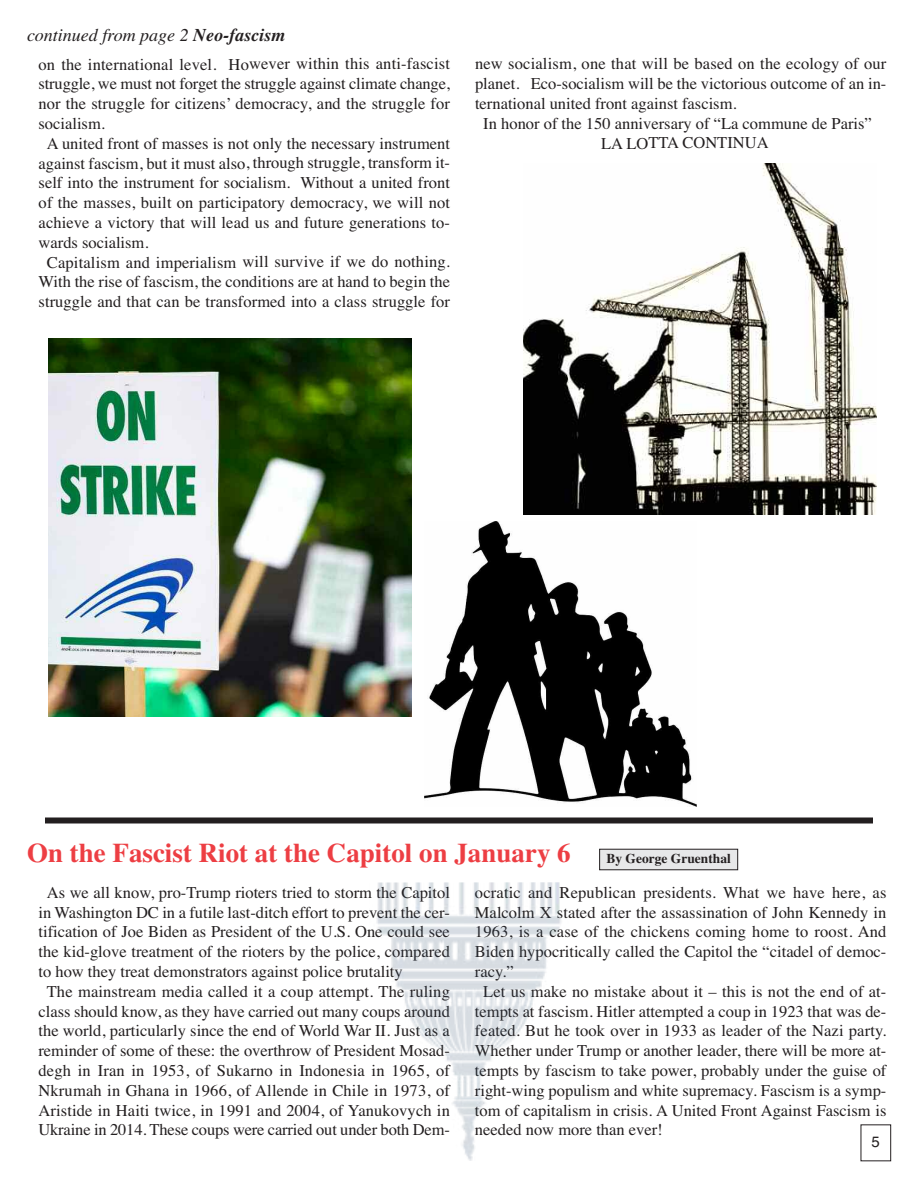
<style>
.page{position:relative;width:918px;height:1188px;background:#fff}
.page>*{position:absolute;margin:0;border:0;box-sizing:border-box;transform-origin:0 0}
.t1{font:700 27px "Times";color:#ed3e43}
.t2{font:italic 18px "Times";color:#231f20}
.t3{font:16.5px "Times";color:#231f20}
.t4{font:15px "Helvetica";color:#231f20}
.t5{font:700 13.5px "Times";color:#231f20}
.s1{font-weight:700}
</style>
<div class="page">
<img style="left:523px;top:163px;width:353px;height:352px">
<img style="left:49px;top:339px;width:363px;height:378px">
<img style="left:376px;top:882px;width:185px;height:279px">
<div style="left:861px;top:1124px;width:30px;height:37px;border:1px solid #231f20"></div>
<div style="left:600px;top:849px;width:138px;height:21px;background:#e7e8e9"></div>
<div style="left:599px;top:849px;width:139px;height:21px;border:1px solid #231f20"></div>
<div style="left:45px;top:818px;width:828px;height:6px;background:#231f20"></div>
<img style="left:424px;top:522px;width:273px;height:285px">
<p class="t2" style="left:27px;top:24px;width:260px">continued from page 2 <span class="s1">Neo-fascism</span></p>
<p class="t3" style="left:39px;top:54px;width:413px">on the international level. However within this anti-fascist</p>
<p class="t3" style="left:39px;top:74px;width:413px">struggle, we must not forget the struggle against climate change,</p>
<p class="t3" style="left:39px;top:94px;width:413px">nor the struggle for citizens’ democracy, and the struggle for</p>
<p class="t3" style="left:39px;top:114px;width:68px">socialism.</p>
<p class="t3" style="left:47px;top:133px;width:405px">A united front of masses is not only the necessary instrument</p>
<p class="t3" style="left:39px;top:153px;width:413px">against fascism, but it must also, through struggle, transform it-</p>
<p class="t3" style="left:39px;top:173px;width:413px">self into the instrument for socialism. Without a united front</p>
<p class="t3" style="left:39px;top:193px;width:413px">of the masses, built on participatory democracy, we will not</p>
<p class="t3" style="left:39px;top:213px;width:413px">achieve a victory that will lead us and future generations to-</p>
<p class="t3" style="left:39px;top:232px;width:111px">wards socialism.</p>
<p class="t3" style="left:47px;top:252px;width:405px">Capitalism and imperialism will survive if we do nothing.</p>
<p class="t3" style="left:39px;top:272px;width:413px">With the rise of fascism, the conditions are at hand to begin the</p>
<p class="t3" style="left:39px;top:292px;width:413px">struggle and that can be transformed into a class struggle for</p>
<p class="t3" style="left:475px;top:54px;width:413px">new socialism, one that will be based on the ecology of our</p>
<p class="t3" style="left:475px;top:74px;width:413px">planet. Eco-socialism will be the victorious outcome of an in-</p>
<p class="t3" style="left:475px;top:94px;width:263px">ternational united front against fascism.</p>
<p class="t3" style="left:483px;top:113px;width:390px">In honor of the 150 anniversary of “La commune de Paris”</p>
<p class="t3" style="left:601px;top:133px;width:169px">LA LOTTA CONTINUA</p>
<h1 class="t1" style="left:27px;top:837px;width:545px">On the Fascist Riot at the Capitol on January 6</h1>
<p class="t5" style="left:606px;top:850px;width:126px">By George Gruenthal</p>
<p class="t3" style="left:47px;top:882px;width:405px">As we all know, pro-Trump rioters tried to storm the Capitol</p>
<p class="t3" style="left:39px;top:902px;width:413px">in Washington DC in a futile last-ditch effort to prevent the cer-</p>
<p class="t3" style="left:39px;top:922px;width:413px">tification of Joe Biden as President of the U.S. One could see</p>
<p class="t3" style="left:39px;top:942px;width:413px">the kid-glove treatment of the rioters by the police, compared</p>
<p class="t3" style="left:38px;top:962px;width:366px">to how they treat demonstrators against police brutality</p>
<p class="t3" style="left:47px;top:981px;width:405px">The mainstream media called it a coup attempt. The ruling</p>
<p class="t3" style="left:38px;top:1001px;width:413px">class should know, as they have carried out many coups around</p>
<p class="t3" style="left:39px;top:1021px;width:413px">the world, particularly since the end of World War II. Just as a</p>
<p class="t3" style="left:38px;top:1041px;width:413px">reminder of some of these: the overthrow of President Mosad-</p>
<p class="t3" style="left:38px;top:1061px;width:413px">degh in Iran in 1953, of Sukarno in Indonesia in 1965, of</p>
<p class="t3" style="left:38px;top:1080px;width:413px">Nkrumah in Ghana in 1966, of Allende in Chile in 1973, of</p>
<p class="t3" style="left:38px;top:1100px;width:413px">Aristide in Haiti twice, in 1991 and 2004, of Yanukovych in</p>
<p class="t3" style="left:38px;top:1120px;width:413px">Ukraine in 2014. These coups were carried out under both Dem-</p>
<p class="t3" style="left:475px;top:882px;width:413px">ocratic and Republican presidents. What we have here, as</p>
<p class="t3" style="left:475px;top:902px;width:413px">Malcolm X stated after the assassination of John Kennedy in</p>
<p class="t3" style="left:475px;top:922px;width:413px">1963, is a case of the chickens coming home to roost. And</p>
<p class="t3" style="left:475px;top:942px;width:413px">Biden hypocritically called the Capitol the “citadel of democ-</p>
<p class="t3" style="left:475px;top:962px;width:40px">racy.”</p>
<p class="t3" style="left:483px;top:981px;width:405px">Let us make no mistake about it – this is not the end of at-</p>
<p class="t3" style="left:475px;top:1001px;width:413px">tempts at fascism. Hitler attempted a coup in 1923 that was de-</p>
<p class="t3" style="left:475px;top:1021px;width:413px">feated. But he took over in 1933 as leader of the Nazi party.</p>
<p class="t3" style="left:475px;top:1041px;width:413px">Whether under Trump or another leader, there will be more at-</p>
<p class="t3" style="left:475px;top:1061px;width:413px">tempts by fascism to take power, probably under the guise of</p>
<p class="t3" style="left:475px;top:1080px;width:413px">right-wing populism and white supremacy. Fascism is a symp-</p>
<p class="t3" style="left:475px;top:1100px;width:413px">tom of capitalism in crisis. A United Front Against Fascism is</p>
<p class="t3" style="left:475px;top:1120px;width:189px">needed now more than ever!</p>
<p class="t4" style="left:872px;top:1133px;width:10px">5</p>
</div>
